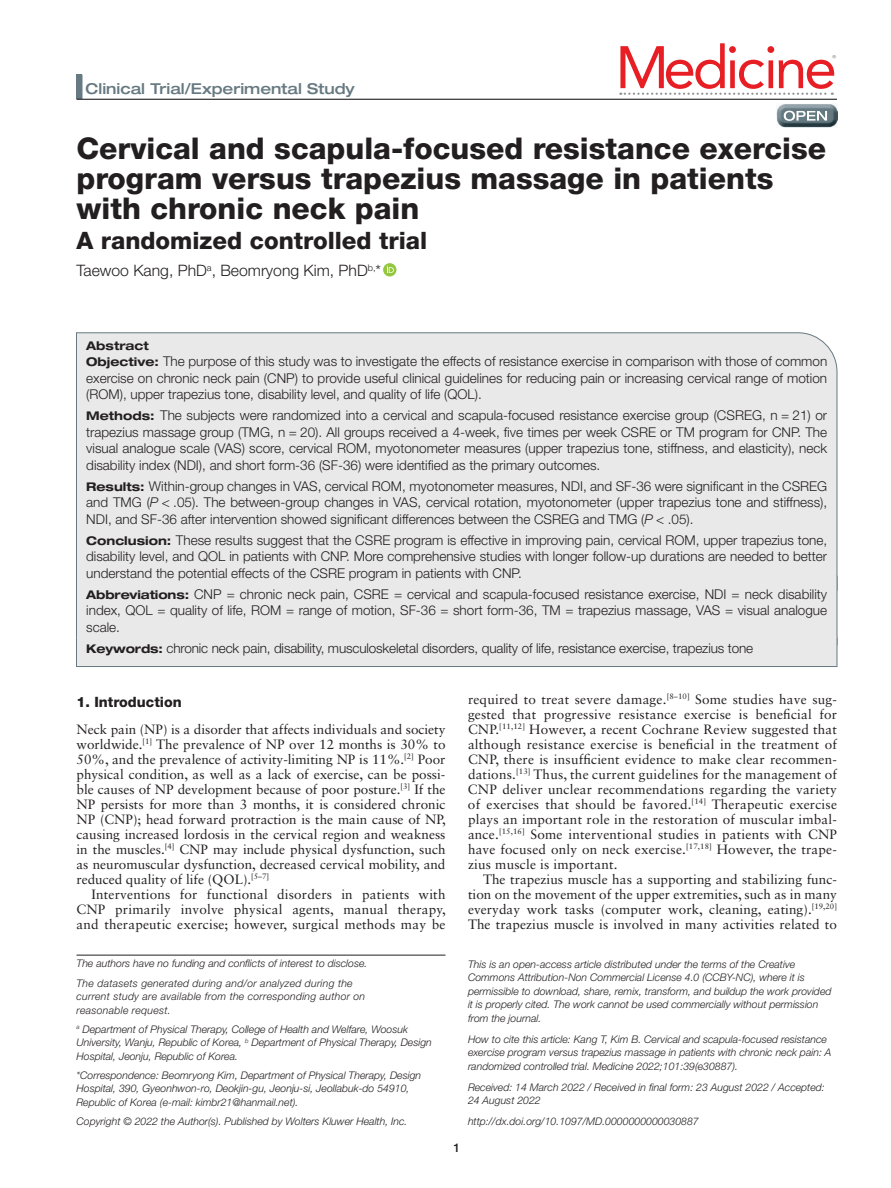
<style>
.page{position:relative;width:891px;height:1188px;background:#fff}
.page>*{position:absolute;margin:0;border:0;box-sizing:border-box;transform-origin:0 0}
.t1{font:59.4px "Avenir";letter-spacing:-.06em;color:#e71e24}
.t2{font:800 30px/30px "Helvetica Neue LT Std";color:#231f20}
.t3{font:800 24px "Helvetica Neue LT Std";color:#231f20}
.t4{font:300 15.75px "Helvetica Neue LT Std";color:#231f20}
.t5{font:500 expanded 15px "Helvetica Neue LT Std";color:#667981}
.t6{font:800 14.25px "Helvetica Neue LT Std";color:#231f20}
.t7{font:300 13.5px/16.5px "Helvetica Neue LT Std";color:#231f20;text-align:justify}
.t8{font:13.5px/15px "Sabon LT Std";letter-spacing:.01em;color:#231f20;text-align:justify}
.t9{font:700 expanded 12px "Helvetica Neue LT Std";color:#231f20}
.t10{font:500 12px "Helvetica Neue LT Std";color:#231f20}
.t11{font:italic 300 10.5px/13.5px "Helvetica Neue LT Std";color:#231f20}
.t12{font:italic 300 10.5px/13.5px "Helvetica Neue LT Std";letter-spacing:.025em;color:#231f20}
.t13{font:500 10.35px "Akzidenz Grotesk BE";color:#909295}
.s1{font-weight:700;font-stretch:expanded;font-size:12px}
.s2{font-style:italic}
</style>
<div class="page">
<div style="left:76px;top:74px;width:6px;height:25px;background:#677981"></div>
<hr style="left:76px;top:99px;width:761px;height:1px;background:#231f20">
<img style="left:776px;top:104px;width:61px;height:24px">
<svg style="left:784px;top:111px;width:43px;height:10px"></svg>
<svg style="left:620px;top:93px;width:213px;height:2px"></svg>
<div style="left:76px;top:332px;width:762px;height:260px;background:#e9e9e9"></div>
<div style="left:76px;top:576px;width:761px;height:70px;background:#e9e9e9"></div>
<div style="left:76px;top:637px;width:761px;height:30px;background:#e9e9e9"></div>
<div style="left:76px;top:637px;width:761px;height:30px;border:1px solid #677981"></div>
<svg style="left:383px;top:263px;width:13px;height:13px"></svg>
<svg style="left:387px;top:266px;width:7px;height:7px"></svg>
<hr style="left:76px;top:955px;width:370px;height:1px;background:#231f20">
<p class="t5" style="left:86px;top:80px;width:271px">Clinical Trial/Experimental Study</p>
<h1 class="t1" style="left:615px;top:33px;width:223px">Medicine</h1>
<p class="t13" style="left:832px;top:52px;width:6px">®</p>
<h2 class="t2" style="left:76px;top:134px;width:751px">Cervical and scapula-focused resistance exercise program versus trapezius massage in patients with chronic neck pain</h2>
<h3 class="t3" style="left:76px;top:227px;width:352px">A randomized controlled trial</h3>
<p class="t4" style="left:76px;top:261px;width:306px">Taewoo Kang, PhD<sup>a</sup>, Beomryong Kim, PhD<sup>b,</sup>*</p>
<p class="t9" style="left:86px;top:338px;width:64px">Abstract</p>
<p class="t7" style="left:86px;top:353px;width:743px"><span class="s1">Objective:</span> The purpose of this study was to investigate the effects of resistance exercise in comparison with those of common exercise on chronic neck pain (CNP) to provide useful clinical guidelines for reducing pain or increasing cervical range of motion (ROM), upper trapezius tone, disability level, and quality of life (QOL).</p>
<p class="t7" style="left:86px;top:407px;width:743px"><span class="s1">Methods:</span> The subjects were randomized into a cervical and scapula-focused resistance exercise group (CSREG, n = 21) or trapezius massage group (TMG, n = 20). All groups received a 4-week, five times per week CSRE or TM program for CNP. The visual analogue scale (VAS) score, cervical ROM, myotonometer measures (upper trapezius tone, stiffness, and elasticity), neck disability index (NDI), and short form-36 (SF-36) were identified as the primary outcomes.</p>
<p class="t7" style="left:86px;top:478px;width:743px"><span class="s1">Results:</span> Within-group changes in VAS, cervical ROM, myotonometer measures, NDI, and SF-36 were significant in the CSREG and TMG (<span class="s2">P</span> &lt; .05). The between-group changes in VAS, cervical rotation, myotonometer (upper trapezius tone and stiffness), NDI, and SF-36 after intervention showed significant differences between the CSREG and TMG (<span class="s2">P</span> &lt; .05).</p>
<p class="t7" style="left:86px;top:532px;width:743px"><span class="s1">Conclusion:</span> These results suggest that the CSRE program is effective in improving pain, cervical ROM, upper trapezius tone, disability level, and QOL in patients with CNP. More comprehensive studies with longer follow-up durations are needed to better understand the potential effects of the CSRE program in patients with CNP.</p>
<p class="t7" style="left:86px;top:586px;width:743px"><span class="s1">Abbreviations:</span> CNP = chronic neck pain, CSRE = cervical and scapula-focused resistance exercise, NDI = neck disability index, QOL = quality of life, ROM = range of motion, SF-36 = short form-36, TM = trapezius massage, VAS = visual analogue scale.</p>
<p class="t7" style="left:86px;top:640px;width:668px"><span class="s1">Keywords:</span> chronic neck pain, disability, musculoskeletal disorders, quality of life, resistance exercise, trapezius tone</p>
<p class="t6" style="left:76px;top:693px;width:107px">1. Introduction</p>
<p class="t8" style="left:76px;top:722px;width:371px">Neck pain (NP) is a disorder that affects individuals and society worldwide.<sup>[1]</sup> The prevalence of NP over 12 months is 30% to 50%, and the prevalence of activity-limiting NP is 11%.<sup>[2]</sup> Poor physical condition, as well as a lack of exercise, can be possi&shy;ble causes of NP development because of poor posture.<sup>[3]</sup> If the NP persists for more than 3 months, it is considered chronic NP (CNP); head forward protraction is the main cause of NP, causing increased lordosis in the cervical region and weakness in the muscles.<sup>[4]</sup> CNP may include physical dysfunction, such as neuromuscular dysfunction, decreased cervical mobility, and reduced quality of life (QOL).<sup>[5–7]</sup></p>
<p class="t8" style="left:77px;top:887px;width:371px;text-indent:15px">Interventions for functional disorders in patients with CNP primarily involve physical agents, manual therapy, and therapeutic exercise; however, surgical methods may be</p>
<p class="t8" style="left:468px;top:692px;width:371px">required to treat severe damage.<sup>[8–10]</sup> Some studies have sug&shy;gested that progressive resistance exercise is beneficial for CNP.<sup>[11,12]</sup> However, a recent Cochrane Review suggested that although resistance exercise is beneficial in the treatment of CNP, there is insufficient evidence to make clear recommen&shy;dations.<sup>[13]</sup> Thus, the current guidelines for the management of CNP deliver unclear recommendations regarding the variety of exercises that should be favored.<sup>[14]</sup> Therapeutic exercise plays an important role in the restoration of muscular imbal&shy;ance.<sup>[15,16]</sup> Some interventional studies in patients with CNP have focused only on neck exercise.<sup>[17,18]</sup> However, the trape&shy;zius muscle is important.</p>
<p class="t8" style="left:468px;top:872px;width:371px;text-indent:15px">The trapezius muscle has a supporting and stabilizing func&shy;tion on the movement of the upper extremities, such as in many everyday work tasks (computer work, cleaning, eating).<sup>[19,20] </sup>The trapezius muscle is involved in many activities related to</p>
<p class="t11" style="left:76px;top:954px;width:292px;line-height:19px">The authors have no funding and conflicts of interest to disclose.<br>The datasets generated during and/or analyzed during the</p>
<p class="t12" style="left:76px;top:989px;width:290px">current study are available from the corresponding author on reasonable request.</p>
<p class="t11" style="left:76px;top:1022px;width:357px"><sup>a</sup> Department of Physical Therapy, College of Health and Welfare, Woosuk<br>University, Wanju, Republic of Korea, <sup>b</sup> Department of Physical Therapy, Design<br>Hospital, Jeonju, Republic of Korea.</p>
<p class="t11" style="left:77px;top:1068px;width:346px">*Correspondence: Beomryong Kim, Department of Physical Therapy, Design<br>Hospital, 390, Gyeonhwon-ro, Deokjin-gu, Jeonju-si, Jeollabuk-do 54910,<br>Republic of Korea (e-mail: kimbr21@hanmail.net).</p>
<p class="t11" style="left:77px;top:1114px;width:333px">Copyright © 2022 the Author(s). Published by Wolters Kluwer Health, Inc.</p>
<p class="t10" style="left:453px;top:1140px;width:8px">1</p>
<p class="t11" style="left:468px;top:957px;width:365px">This is an open-access article distributed under the terms of the Creative Commons Attribution-Non Commercial License 4.0 (CCBY-NC), where it is permissible to download, share, remix, transform, and buildup the work provided it is properly cited. The work cannot be used commercially without permission from the journal.</p>
<p class="t11" style="left:468px;top:1032px;width:365px">How to cite this article: Kang T, Kim B. Cervical and scapula-focused resistance exercise program versus trapezius massage in patients with chronic neck pain: A randomized controlled trial. Medicine 2022;101:39(e30887).</p>
<p class="t11" style="left:468px;top:1080px;width:358px">Received: 14 March 2022 / Received in final form: 23 August 2022 / Accepted:<br>24 August 2022</p>
<p class="t11" style="left:468px;top:1114px;width:232px">http://dx.doi.org/10.1097/MD.0000000000030887</p>
</div>
